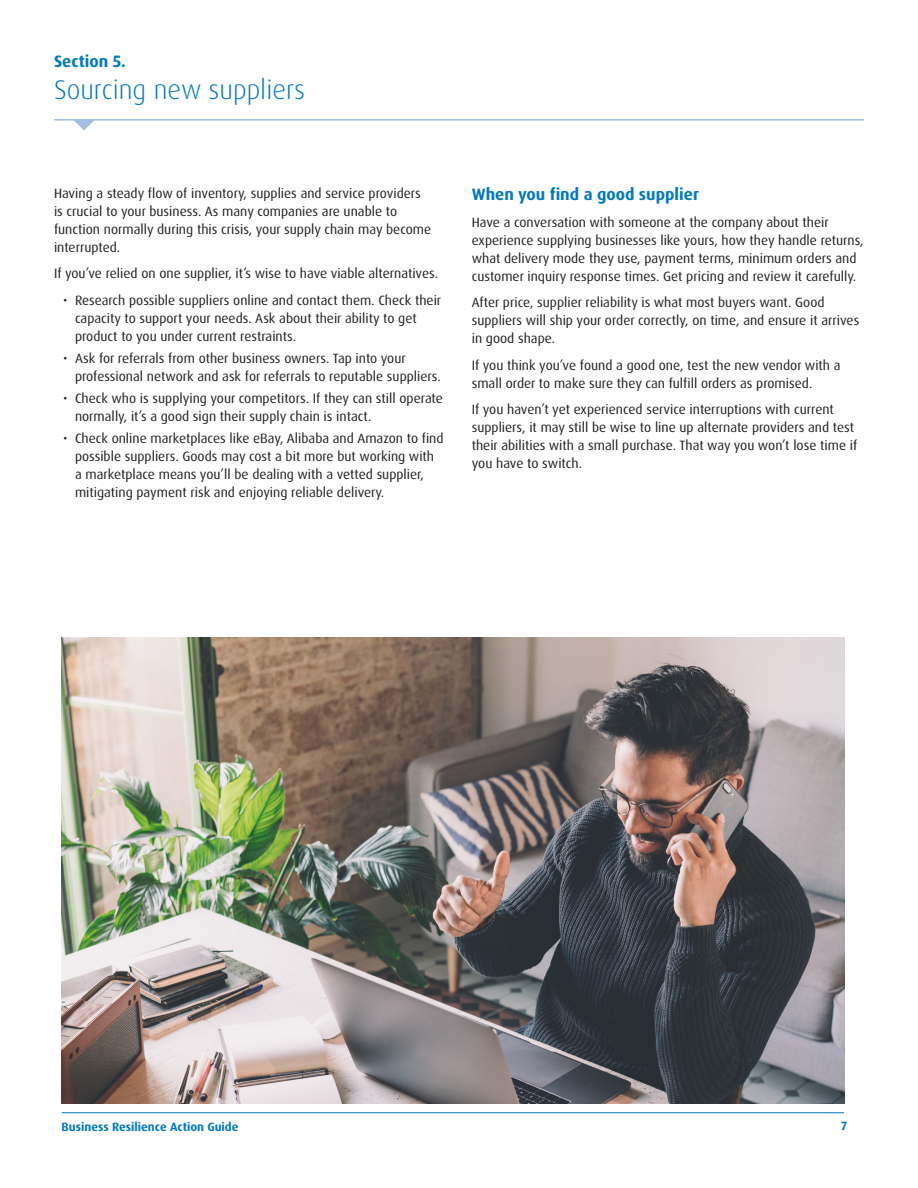
<style>
.page{position:relative;width:918px;height:1188px;background:#fff}
.page>*{position:absolute;margin:0;border:0;box-sizing:border-box;transform-origin:0 0}
.Step_sub_heading{font:300 27px "Dax Pro";color:#0079c1}
.Heading_1{font:700 16.5px "Dax Pro";color:#0079c1}
.Step_heading{font:700 16.5px "Dax Pro";color:#0079c1}
.t1{font:13.5px/18px "Dax Pro";color:#231f20}
.t2{font:700 12px "Dax Pro";color:#0079c1}
</style>
<div class="page">
<hr style="left:62px;top:1112px;width:782px;height:1px;background:#0079c1">
<hr style="left:54px;top:119px;width:810px;height:2px;background:#a5c0e5">
<svg style="left:72px;top:120px;width:25px;height:11px"></svg>
<img style="left:62px;top:638px;width:782px;height:466px">
<p class="Step_heading" style="left:54px;top:51px;width:73px">Section 5.</p>
<p class="Step_sub_heading" style="left:54px;top:73px;width:253px">Sourcing new suppliers</p>
<p class="t1" style="left:54px;top:184px;width:379px">Having a steady flow of inventory, supplies and service providers is crucial to your business. As many companies are unable to function normally during this crisis, your supply chain may become interrupted.</p>
<p class="t1" style="left:54px;top:265px;width:386px">If you’ve relied on one supplier, it’s wise to have viable alternatives.</p>
<p class="t1" style="left:75px;top:291px;width:368px;text-indent:-12px">• Research possible suppliers online and contact them. Check their capacity to support your needs. Ask about their ability to get product to you under current restraints.</p>
<p class="t1" style="left:75px;top:349px;width:367px;text-indent:-12px">• Ask for referrals from other business owners. Tap into your professional network and ask for referrals to reputable suppliers.</p>
<p class="t1" style="left:75px;top:390px;width:369px;text-indent:-12px">• Check who is supplying your competitors. If they can still operate normally, it’s a good sign their supply chain is intact.</p>
<p class="t1" style="left:75px;top:430px;width:370px;text-indent:-12px">• Check online marketplaces like eBay, Alibaba and Amazon to find possible suppliers. Goods may cost a bit more but working with a marketplace means you’ll be dealing with a vetted supplier, mitigating payment risk and enjoying reliable delivery.</p>
<p class="Heading_1" style="left:472px;top:184px;width:229px">When you find a good supplier</p>
<p class="t1" style="left:472px;top:213px;width:394px">Have a conversation with someone at the company about their experience supplying businesses like yours, how they handle returns, what delivery mode they use, payment terms, minimum orders and customer inquiry response times. Get pricing and review it carefully.</p>
<p class="t1" style="left:472px;top:293px;width:389px">After price, supplier reliability is what most buyers want. Good suppliers will ship your order correctly, on time, and ensure it arrives in good shape.</p>
<p class="t1" style="left:472px;top:356px;width:370px">If you think you’ve found a good one, test the new vendor with a small order to make sure they can fulfill orders as promised.</p>
<p class="t1" style="left:472px;top:400px;width:387px">If you haven’t yet experienced service interruptions with current suppliers, it may still be wise to line up alternate providers and test their abilities with a small purchase. That way you won’t lose time if you have to switch.</p>
<p class="t2" style="left:62px;top:1119px;width:178px">Business Resilience Action Guide</p>
<p class="t2" style="left:841px;top:1118px;width:8px">7</p>
</div>
